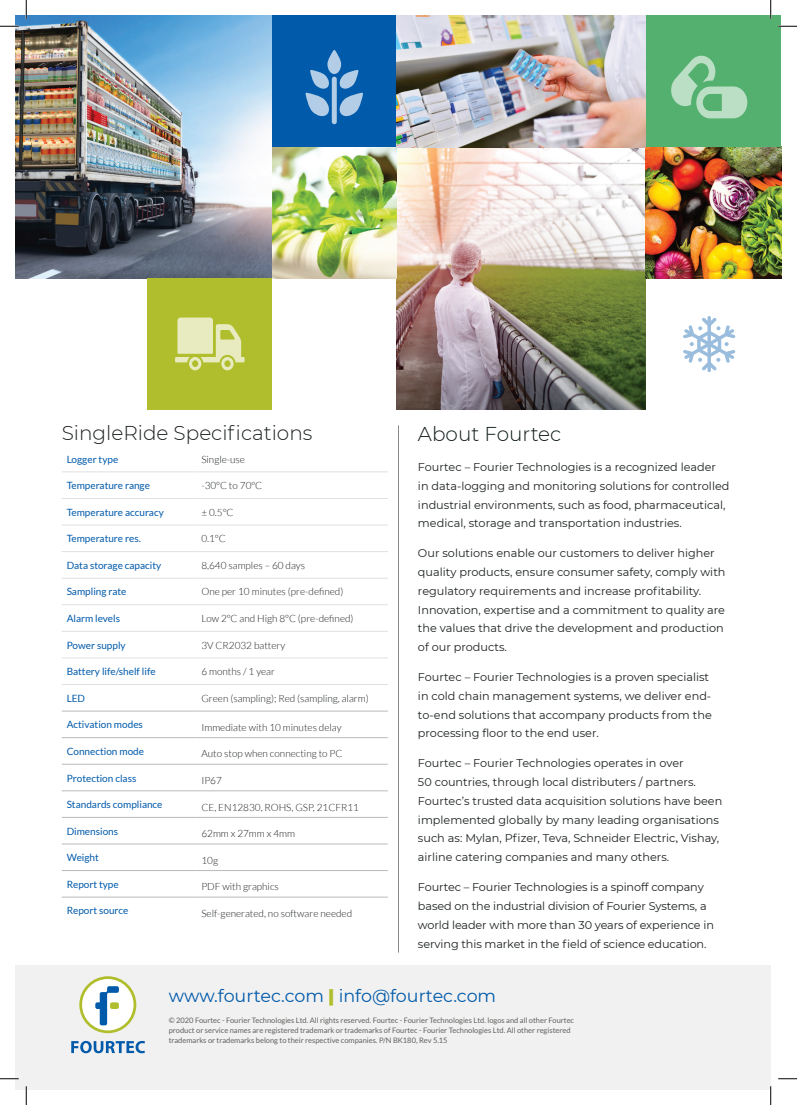
<style>
.page{position:relative;width:797px;height:1105px;background:#fff}
.page>*{position:absolute;margin:0;border:0;box-sizing:border-box;transform-origin:0 0}
.t1{font:300 20px "Montserrat";color:#1c221e}
.t2{font:300 20px "Montserrat";color:#101b1b}
.t3{font:17.5px "Montserrat";color:#015aaa}
.t4{font:11.25px/18.8px "Montserrat";color:#1c221e}
.t5{font:300 10px "Lato";color:#1c221e}
.t6{font:10px "Lato";color:#015aaa}
.t7{font:7.5px/10px "Lato";color:#61605e}
.s1{font-family:"Adobe Hebrew"}
.s2{font-weight:900;color:#b0be2d}
</style>
<div class="page">
<div style="left:16px;top:965px;width:754px;height:124px;background:#f1f1f1"></div>
<div style="left:80px;top:979px;width:54px;height:53px;background:#fff;border-radius:50%"></div>
<div style="left:79px;top:976px;width:57px;height:57px;border:3px solid #b0be2d;border-radius:50%"></div>
<svg style="left:95px;top:986px;width:24px;height:39px"></svg>
<svg style="left:71px;top:1041px;width:74px;height:12px"></svg>
<img style="left:396px;top:16px;width:249px;height:394px">
<img style="left:16px;top:16px;width:256px;height:263px">
<img style="left:272px;top:147px;width:124px;height:131px">
<img style="left:645px;top:147px;width:136px;height:131px">
<div style="left:147px;top:278px;width:125px;height:132px;background:#b0be2d"></div>
<div style="left:645px;top:16px;width:136px;height:131px;background:#54b06f"></div>
<div style="left:272px;top:16px;width:124px;height:131px;background:#015aaa"></div>
<svg style="left:683px;top:316px;width:52px;height:56px"></svg>
<svg style="left:175px;top:317px;width:69px;height:53px"></svg>
<svg style="left:305px;top:50px;width:58px;height:68px"></svg>
<div style="left:332px;top:77px;width:5px;height:47px;background:#b2cde5;border-radius:2px"></div>
<svg style="left:671px;top:55px;width:76px;height:63px"></svg>
<hr style="left:62px;top:472px;width:134px;height:1px;background:#e0e0e1">
<hr style="left:196px;top:472px;width:192px;height:1px;background:#e0e0e1">
<hr style="left:62px;top:498px;width:134px;height:1px;background:#e0e0e1">
<hr style="left:196px;top:498px;width:192px;height:1px;background:#e0e0e1">
<hr style="left:62px;top:525px;width:134px;height:1px;background:#e0e0e1">
<hr style="left:196px;top:525px;width:192px;height:1px;background:#e0e0e1">
<hr style="left:62px;top:551px;width:134px;height:1px;background:#e0e0e1">
<hr style="left:196px;top:551px;width:192px;height:1px;background:#e0e0e1">
<hr style="left:62px;top:578px;width:134px;height:1px;background:#e0e0e1">
<hr style="left:196px;top:578px;width:192px;height:1px;background:#e0e0e1">
<hr style="left:62px;top:604px;width:134px;height:1px;background:#e0e0e1">
<hr style="left:196px;top:604px;width:192px;height:1px;background:#e0e0e1">
<hr style="left:62px;top:631px;width:134px;height:1px;background:#e0e0e1">
<hr style="left:196px;top:631px;width:192px;height:1px;background:#e0e0e1">
<hr style="left:62px;top:658px;width:134px;height:1px;background:#e0e0e1">
<hr style="left:196px;top:658px;width:192px;height:1px;background:#e0e0e1">
<hr style="left:62px;top:684px;width:134px;height:1px;background:#e0e0e1">
<hr style="left:196px;top:684px;width:192px;height:1px;background:#e0e0e1">
<hr style="left:62px;top:711px;width:134px;height:1px;background:#bcbab9">
<hr style="left:196px;top:711px;width:192px;height:1px;background:#bcbab9">
<hr style="left:62px;top:737px;width:134px;height:1px;background:#bcbab9">
<hr style="left:196px;top:737px;width:192px;height:1px;background:#bcbab9">
<hr style="left:62px;top:764px;width:134px;height:1px;background:#bcbab9">
<hr style="left:196px;top:764px;width:192px;height:1px;background:#bcbab9">
<hr style="left:62px;top:790px;width:134px;height:1px;background:#bcbab9">
<hr style="left:196px;top:790px;width:192px;height:1px;background:#bcbab9">
<hr style="left:62px;top:817px;width:134px;height:1px;background:#bcbab9">
<hr style="left:196px;top:817px;width:192px;height:1px;background:#bcbab9">
<hr style="left:62px;top:844px;width:134px;height:1px;background:#bcbab9">
<hr style="left:196px;top:844px;width:192px;height:1px;background:#bcbab9">
<hr style="left:62px;top:870px;width:134px;height:1px;background:#bcbab9">
<hr style="left:196px;top:870px;width:192px;height:1px;background:#bcbab9">
<hr style="left:62px;top:897px;width:134px;height:1px;background:#bcbab9">
<hr style="left:196px;top:897px;width:192px;height:1px;background:#bcbab9">
<hr style="left:398px;top:425px;width:1px;height:527px;background:#87898b">
<svg style="left:0;top:25px;width:19px;height:2px"></svg>
<svg style="left:778px;top:25px;width:19px;height:2px"></svg>
<svg style="left:0;top:1078px;width:19px;height:1px"></svg>
<svg style="left:778px;top:1078px;width:19px;height:1px"></svg>
<svg style="left:25px;top:0;width:2px;height:19px"></svg>
<svg style="left:25px;top:1086px;width:2px;height:19px"></svg>
<svg style="left:770px;top:0;width:1px;height:19px"></svg>
<svg style="left:770px;top:1086px;width:1px;height:19px"></svg>
<h1 class="t1" style="left:62px;top:420px;width:252px">SingleRide Specifications</h1>
<p class="t5" style="left:201px;top:454px;width:45px">Single-use</p>
<p class="t6" style="left:67px;top:453px;width:53px">Logger type</p>
<p class="t6" style="left:67px;top:480px;width:85px">Temperature range</p>
<p class="t5" style="left:201px;top:480px;width:62px">-30°C to 70°C</p>
<p class="t6" style="left:67px;top:507px;width:99px">Temperature accuracy</p>
<p class="t5" style="left:201px;top:507px;width:34px">± 0.5°C</p>
<p class="t6" style="left:67px;top:533px;width:76px">Temperature res.</p>
<p class="t5" style="left:201px;top:533px;width:26px">0.1°C</p>
<p class="t6" style="left:67px;top:560px;width:96px">Data storage capacity</p>
<p class="t5" style="left:201px;top:560px;width:105px">8,640 samples – 60 days</p>
<p class="t6" style="left:67px;top:586px;width:61px">Sampling rate</p>
<p class="t5" style="left:201px;top:586px;width:143px">One per 10 minutes (pre-defined(</p>
<p class="t6" style="left:67px;top:613px;width:55px">Alarm levels</p>
<p class="t5" style="left:201px;top:613px;width:154px">Low 2°C and High 8°C (pre-defined(</p>
<p class="t6" style="left:67px;top:639px;width:61px">Power supply</p>
<p class="t5" style="left:201px;top:640px;width:86px">V3 CR2032 battery</p>
<p class="t6" style="left:67px;top:666px;width:90px">Battery life/shelf life</p>
<p class="t5" style="left:201px;top:666px;width:75px">6 months 1/ year</p>
<p class="t6" style="left:67px;top:693px;width:20px">LED</p>
<p class="t5" style="left:201px;top:693px;width:169px">Green (sampling); Red (sampling, alarm(</p>
<p class="t6" style="left:67px;top:719px;width:78px">Activation modes</p>
<p class="t5" style="left:201px;top:722px;width:142px">I mmediate with 10 minutes delay</p>
<p class="t6" style="left:67px;top:746px;width:79px">Connection mode</p>
<p class="t5" style="left:201px;top:748px;width:135px">Auto stop when connecting to PC</p>
<p class="t6" style="left:67px;top:772px;width:71px">Protection class</p>
<p class="t5" style="left:201px;top:775px;width:22px">IP67</p>
<p class="t6" style="left:67px;top:799px;width:97px">Standards compliance</p>
<p class="t5" style="left:201px;top:802px;width:159px">CE, EN12830, ROHS, GSP, 21CFR11</p>
<p class="t6" style="left:67px;top:825px;width:53px">Dimensions</p>
<p class="t5" style="left:201px;top:828px;width:95px">62mm x 27mm 4x mm</p>
<p class="t6" style="left:67px;top:852px;width:34px">Weight</p>
<p class="t5" style="left:201px;top:855px;width:18px">10g</p>
<p class="t6" style="left:67px;top:878px;width:54px">Report type</p>
<p class="t5" style="left:201px;top:881px;width:79px">PD F with graphics</p>
<p class="t6" style="left:67px;top:905px;width:63px">Report source</p>
<p class="t5" style="left:201px;top:908px;width:152px">Self-generated, no software needed</p>
<h1 class="t2" style="left:418px;top:420px;width:145px">About Fourtec</h1>
<p class="t4" style="left:418px;top:457px;width:313px">Fourtec – Fourier Technologies is a recognized leader<br>in data-logging and monitoring solutions for controlled industrial environments, such as food, pharmaceutical, medical, storage and transportation industries.</p>
<p class="t4" style="left:418px;top:544px;width:309px">Our solutions enable our customers to deliver higher quality products, ensure consumer safety, comply with regulatory requirements and increase profitability.<br>Innovation, expertise and a commitment to quality are the values that drive the development and production of our products.</p>
<p class="t4" style="left:418px;top:667px;width:292px">Fourtec – Fourier Technologies is a proven specialist</p>
<p class="t4" style="left:418px;top:705px;width:295px">to-end solutions that accompany products from the</p>
<p class="t4" style="left:418px;top:686px;width:295px">in cold chain management systems, we deliver end-</p>
<p class="t4" style="left:418px;top:724px;width:182px">processing floor to the end user.</p>
<p class="t4" style="left:418px;top:754px;width:306px">Fourtec – Fourier Technologies operates in over<br>50 countries, through local distributers / partners.<br>Fourtec s’ trusted data acquisition solutions have been implemented globally by many leading organisations such as: Mylan, Pfizer, Teva, Schneider Electric<span class="s1">,</span> Vishay, airline catering companies and many others.</p>
<p class="t4" style="left:418px;top:877px;width:297px">Fourtec – Fourier Technologies is a spinoff company based on the industrial division of Fourier Systems a, world leader with more than 30 years of experience in serving this market in the field of science education.</p>
<h2 class="t3" style="left:169px;top:984px;width:329px">www.fourtec.com <span class="s2">|</span> info@fourtec.com</h2>
<p class="t7" style="left:169px;top:1015px;width:407px">© 2020 Fourtec - Fourier Technologies Ltd. All rights reserved. Fourtec - Fourier Technologies Ltd. logos and all other Fourtec product or service names are registered trademark or trademarks of Fourtec - Fourier Technologies Ltd. All other registered trademarks or trademarks belong to their respective companies N/P. BK180, Rev 5.15</p>
</div>
